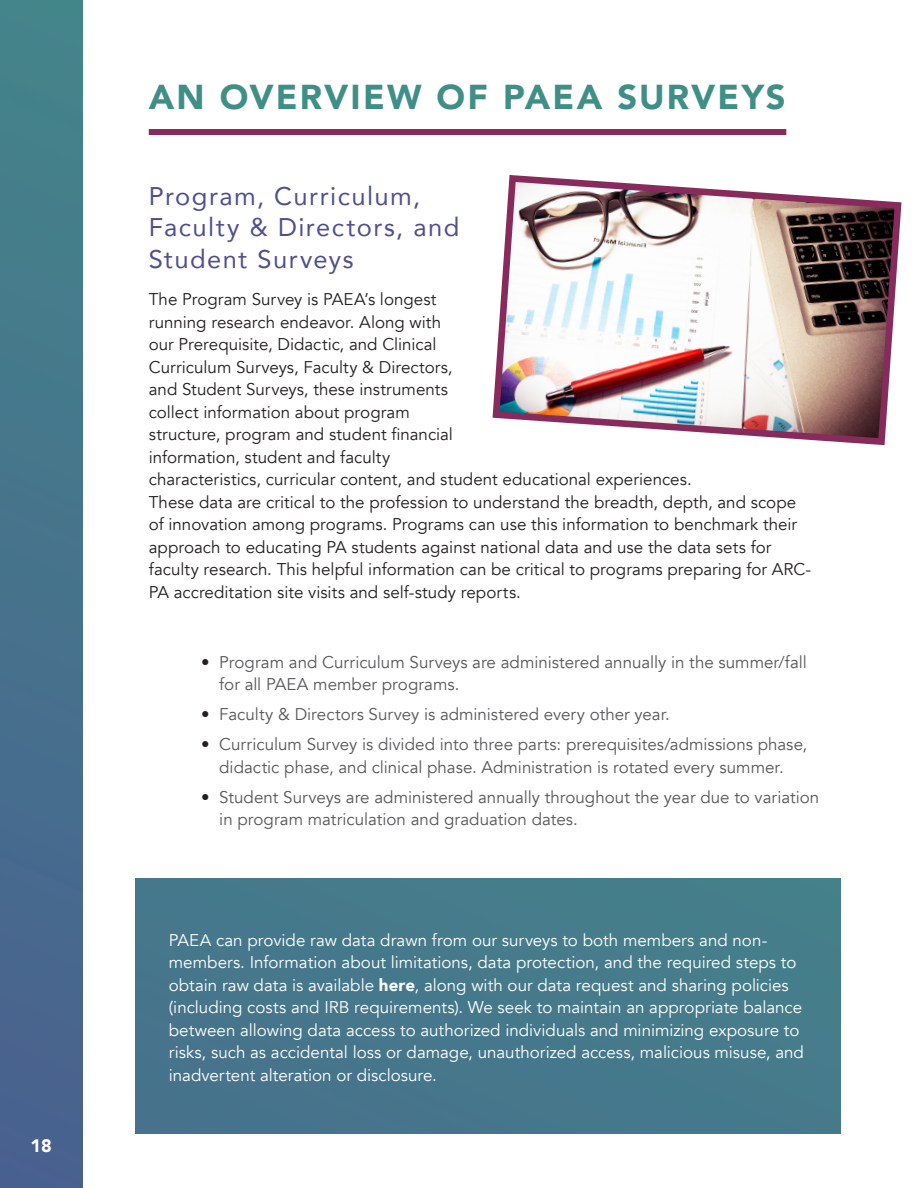
<style>
.page{position:relative;width:918px;height:1188px;background:#fff}
.page>*{position:absolute;margin:0;border:0;box-sizing:border-box;transform-origin:0 0}
.Main_Head_with_red_r{font:900 34.5px "Avenir";letter-spacing:.065em;color:#408f87}
.Avenir_Roman_Subhead{font:25.5px/31.5px "Avenir";letter-spacing:.055em;color:#4f4f8f}
.t1{font:900 18px "Avenir";color:#fff}
.Body_Text_0_Tracking{font:16.95px/22.5px "Avenir";color:#231f20}
.Body_Text_0_Tracking-2{font:16.95px/22.5px "Avenir";color:#fff}
.Bulleted_body_text_2{font:16.95px/22.5px "Avenir";color:#57585a}
.s1{color:#231f20}
.s2{font-weight:900}
</style>
<div class="page">
<div style="left:0;top:0;width:82px;height:1188px;background:linear-gradient(to bottom,#44858a,#49608f)"></div>
<div style="left:149px;top:129px;width:637px;height:6px;background:#872b5c"></div>
<img style="left:492px;top:175px;width:410px;height:271px">
<div style="left:135px;top:878px;width:706px;height:256px;background:#46798b"></div>
<p class="t1" style="left:30px;top:1130px;width:23px">18</p>
<p class="Main_Head_with_red_r" style="left:149px;top:67px;width:638px">AN OVERVIEW OF PAEA SURVEYS</p>
<p class="Avenir_Roman_Subhead" style="left:149px;top:179px;width:273px">Program, Curriculum,</p>
<p class="Avenir_Roman_Subhead" style="left:149px;top:211px;width:312px">Faculty &amp; Directors, and<br>Student Surveys</p>
<p class="Body_Text_0_Tracking" style="left:149px;top:289px;width:664px">The Program Survey is PAEA’s longest<br>running research endeavor. Along with<br>our Prerequisite, Didactic, and Clinical<br>Curriculum Surveys, Faculty &amp; Directors,<br>and Student Surveys, these instruments<br>collect information about program<br>structure, program and student financial<br>information, student and faculty<br>characteristics, curricular content, and student educational experiences.<br>These data are critical to the profession to understand the breadth, depth, and scope of innovation among programs. Programs can use this information to benchmark their approach to educating PA students against national data and use the data sets for faculty research. This helpful information can be critical to programs preparing for ARC-PA accreditation site visits and self-study reports.</p>
<p class="Bulleted_body_text_2" style="left:219px;top:651px;width:589px;text-indent:-18px"><span class="s1">•</span> Program and Curriculum Surveys are administered annually in the summer/fall for all PAEA member programs.</p>
<p class="Bulleted_body_text_2" style="left:201px;top:703px;width:470px"><span class="s1">•</span> Faculty &amp; Directors Survey is administered every other year.</p>
<p class="Bulleted_body_text_2" style="left:201px;top:733px;width:607px;text-align:center"><span class="s1">•</span> Curriculum Survey is divided into three parts: prerequisites/admissions phase, didactic phase, and clinical phase. Administration is rotated every summer.</p>
<p class="Bulleted_body_text_2" style="left:219px;top:786px;width:602px;text-indent:-18px"><span class="s1">•</span> Student Surveys are administered annually throughout the year due to variation in program matriculation and graduation dates.</p>
<p class="Body_Text_0_Tracking-2" style="left:169px;top:929px;width:637px">PAEA can provide raw data drawn from our surveys to both members and non&shy;members. Information about limitations, data protection, and the required steps to obtain raw data is available <span class="s2">here</span>, along with our data request and sharing policies (including costs and IRB requirements). We seek to maintain an appropriate balance between allowing data access to authorized individuals and minimizing exposure to risks, such as accidental loss or damage, unauthorized access, malicious misuse, and inadvertent alteration or disclosure.</p>
</div>
